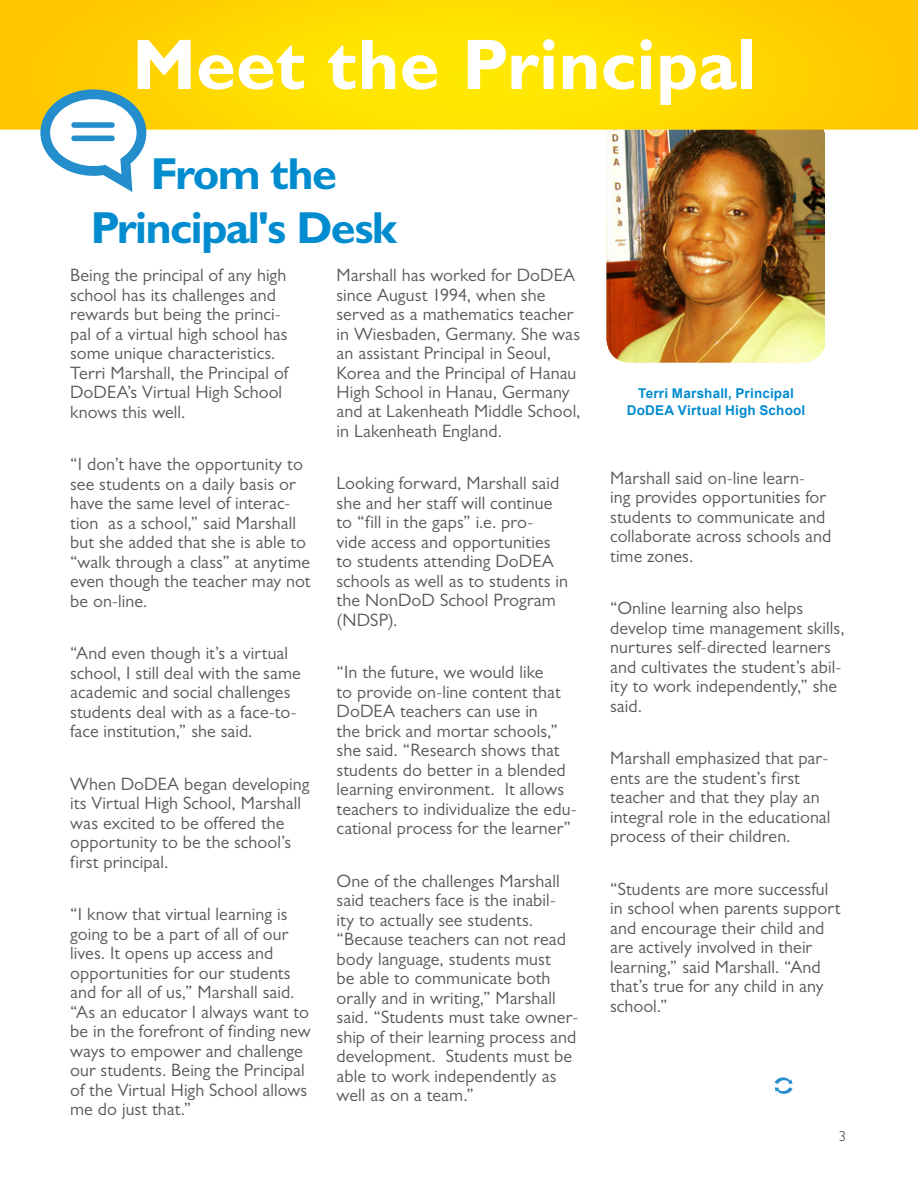
<style>
.page{position:relative;width:918px;height:1188px;background:#fff}
.page>*{position:absolute;margin:0;border:0;box-sizing:border-box;transform-origin:0 0}
.t1{font:700 72px "Gill Sans MT Pro";color:#fff}
.t2{font:700 45px/54px "Gill Sans MT Pro";letter-spacing:-.04em;color:#008ccf;text-align:center}
.t3{font:18px/19.5px "Gill Sans MT Pro";letter-spacing:.005em;color:#57585a}
.t4{font:300 14.25px "Gill Sans MT Pro";color:#231f20}
.t5{font:700 13.5px/18px "Arial";letter-spacing:.01em;color:#008ccf;text-align:center}
</style>
<div class="page">
<img style="left:606px;top:130px;width:218px;height:233px">
<img style="left:0;top:0;width:918px;height:130px">
<svg style="left:775px;top:1077px;width:18px;height:17px"></svg>
<svg style="left:37px;top:86px;width:114px;height:106px"></svg>
<div style="left:71px;top:122px;width:44px;height:6px;background:#248dcc;border-radius:3px"></div>
<div style="left:71px;top:136px;width:44px;height:5px;background:#248dcc;border-radius:3px"></div>
<h1 class="t1" style="left:132px;top:20px;width:625px">Meet the Principal</h1>
<h2 class="t2" style="left:91px;top:146px;width:308px">From the<br>Principal's Desk</h2>
<p class="t3" style="left:70px;top:265px;width:220px">Being the principal of any high school has its challenges and rewards but being the princi&shy;pal of a virtual high school has some unique characteristics.<br>Terri Marshall, the Principal of<br>DoDEA’s Virtual High School knows this well.</p>
<p class="t3" style="left:70px;top:454px;width:242px">“I don’t have the opportunity to see students on a daily basis or have the same level of interac&shy;tion as a school,” said Marshall but she added that she is able to “walk through a class” at anytime even though the teacher may not be on-line.</p>
<p class="t3" style="left:70px;top:643px;width:232px">“And even though it’s a virtual school, I still deal with the same academic and social challenges students deal with as a face-to&shy;face institution,” she said.</p>
<p class="t3" style="left:70px;top:774px;width:241px">When DoDEA began developing its Virtual High School, Marshall was excited to be offered the opportunity to be the school’s first principal.</p>
<p class="t3" style="left:70px;top:904px;width:242px">“I know that virtual learning is going to be a part of all of our lives. It opens up access and opportunities for our students and for all of us,” Marshall said. “As an educator I always want to be in the forefront of finding new ways to empower and challenge our students. Being the Principal of the Virtual High School allows me do just that.”</p>
<p class="t3" style="left:337px;top:265px;width:246px">Marshall has worked for DoDEA since August 1994, when she served as a mathematics teacher in Wiesbaden, Germany. She was an assistant Principal in Seoul,<br>Korea and the Principal of Hanau<br>High School in Hanau, Germany and at Lakenheath Middle School, in Lakenheath England.</p>
<p class="t3" style="left:337px;top:474px;width:233px">Looking forward, Marshall said she and her staff will continue to “fill in the gaps” i.e. pro-<br>vide access and opportunities to students attending DoDEA schools as well as to students in the NonDoD School Program (NDSP).</p>
<p class="t3" style="left:337px;top:662px;width:242px">“In the future, we would like<br>to provide on-line content that<br>DoDEA teachers can use in<br>the brick and mortar schools,” she said. “Research shows that students do better in a blended learning environment. It allows teachers to individualize the edu&shy;cational process for the learner”</p>
<p class="t3" style="left:337px;top:871px;width:243px">One of the challenges Marshall said teachers face is the inabil-<br>ity to actually see students. “Because teachers can not read body language, students must<br>be able to communicate both orally and in writing,” Marshall said. “Students must take owner&shy;ship of their learning process and development. Students must be able to work independently as well as on a team.”</p>
<p class="t5" style="left:627px;top:384px;width:180px">Terri Marshall, Principal<br>DoDEA Virtual High School</p>
<p class="t3" style="left:610px;top:468px;width:223px">Marshall said on-line learn-<br>ing provides opportunities for students to communicate and collaborate across schools and time zones.</p>
<p class="t3" style="left:610px;top:598px;width:236px">“Online learning also helps develop time management skills, nurtures self-directed learners and cultivates the student’s abil&shy;ity to work independently,” she said.</p>
<p class="t3" style="left:610px;top:748px;width:222px">Marshall emphasized that par&shy;ents are the student’s first teacher and that they play an integral role in the educational process of their children.</p>
<p class="t3" style="left:610px;top:879px;width:232px">“Students are more successful in school when parents support and encourage their child and are actively involved in their learning,” said Marshall. “And that’s true for any child in any school.”</p>
<p class="t4" style="left:839px;top:1128px;width:9px">3</p>
</div>
